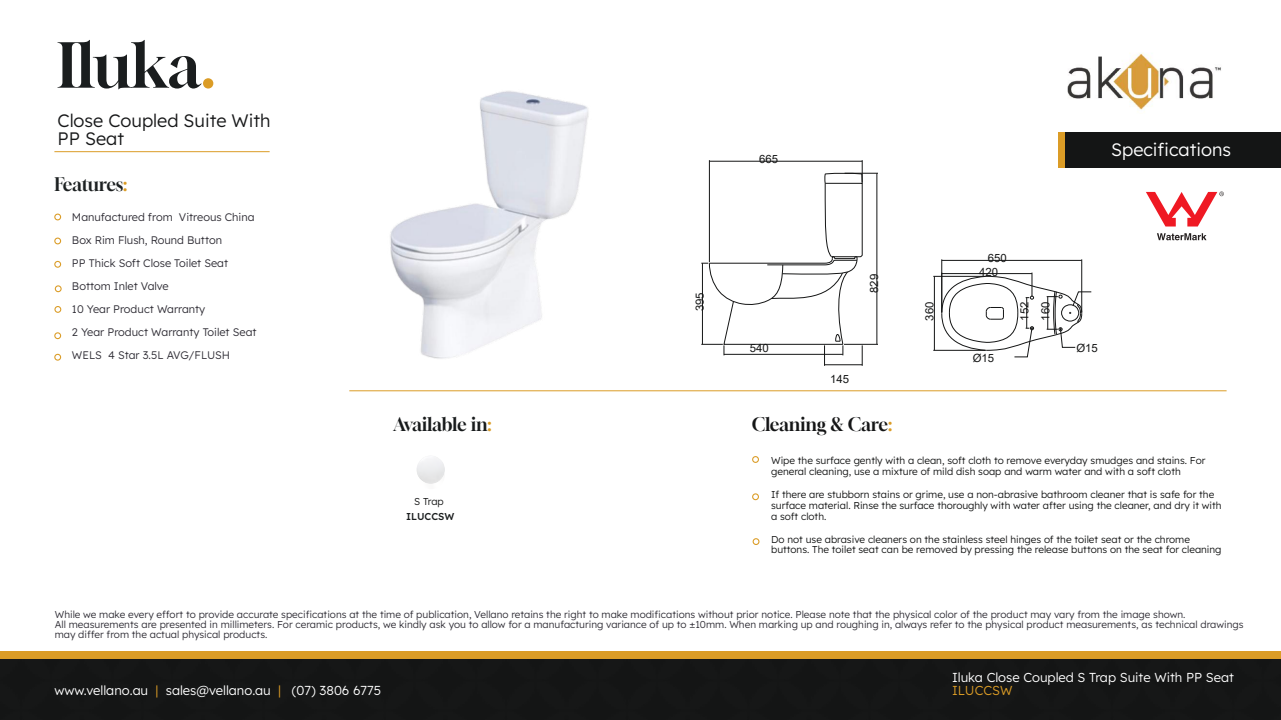
<style>
.page{position:relative;width:1281px;height:720px;background:#fff}
.page>*{position:absolute;margin:0;border:0;box-sizing:border-box;transform-origin:0 0}
.t1{font:60.6px "Gloock";letter-spacing:-.005em;color:#1a1d1e}
.t2{font:300 18px/18px "Lexend";color:#171819}
.t3{font:18px "Gloock";letter-spacing:-.01em;color:#151617}
.t4{font:300 18px "Lexend";color:#fff}
.t5{font:18px "Gloock";letter-spacing:-.01em;color:#181b1c}
.t6{font:18px "Gloock";letter-spacing:-.035em;color:#1d2122}
.t7{font:300 13px "Lexend";color:#fff}
.t8{font:300 13px "Lexend";color:#db9c26}
.t9{font:11.4px/21px "Arial";color:#141515}
.t10{font:300 11px/23px "Lexend";color:#302e36}
.t11{font:300 10px/11px "Lexend";color:#141515}
.t12{font:300 10px/10px "Lexend";color:#302e36}
.t13{font:500 10px "Lexend";color:#1a1d1e}
.s1{color:#db9c26}
</style>
<div class="page">
<div style="left:1057px;top:132px;width:223px;height:36px;background:#141515"></div>
<div style="left:1057px;top:132px;width:7px;height:36px;background:#db9c26"></div>
<div style="left:0;top:659px;width:1280px;height:61px;background:#151616"></div>
<div style="left:54px;top:214px;width:7px;height:6px;border:1px solid #db9c26;border-radius:50%"></div>
<div style="left:54px;top:238px;width:7px;height:6px;border:1px solid #db9c26;border-radius:50%"></div>
<div style="left:54px;top:261px;width:7px;height:7px;border:1px solid #db9c26;border-radius:50%"></div>
<div style="left:55px;top:285px;width:7px;height:7px;border:1px solid #db9c26;border-radius:50%"></div>
<div style="left:752px;top:456px;width:6px;height:7px;border:1px solid #db9c26;border-radius:50%"></div>
<div style="left:752px;top:493px;width:6px;height:7px;border:1px solid #db9c26;border-radius:50%"></div>
<div style="left:752px;top:538px;width:7px;height:7px;border:1px solid #db9c26;border-radius:50%"></div>
<div style="left:54px;top:306px;width:7px;height:7px;border:1px solid #db9c26;border-radius:50%"></div>
<div style="left:54px;top:332px;width:7px;height:7px;border:1px solid #db9c26;border-radius:50%"></div>
<div style="left:54px;top:354px;width:7px;height:7px;border:1px solid #db9c26;border-radius:50%"></div>
<hr style="left:54px;top:151px;width:215px;height:1px;background:#db9c26">
<img style="left:1067px;top:53px;width:154px;height:57px">
<hr style="left:349px;top:390px;width:877px;height:1px;background:#db9c26">
<div style="left:0;top:651px;width:1280px;height:8px;background:#db9c26"></div>
<img style="left:417px;top:457px;width:28px;height:27px">
<svg style="left:1157px;top:233px;width:49px;height:7px"></svg>
<svg style="left:1146px;top:192px;width:77px;height:35px"></svg>
<img style="left:390px;top:91px;width:199px;height:268px">
<hr style="left:844px;top:173px;width:33px;height:1px;background:#141515">
<hr style="left:843px;top:344px;width:34px;height:1px;background:#141515">
<hr style="left:876px;top:173px;width:1px;height:171px;background:#141515">
<svg style="left:701px;top:160px;width:161px;height:206px"></svg>
<hr style="left:824px;top:364px;width:38px;height:1px;background:#141515">
<hr style="left:933px;top:350px;width:52px;height:1px;background:#141515">
<hr style="left:933px;top:276px;width:1px;height:74px;background:#141515">
<svg style="left:934px;top:273px;width:157px;height:85px"></svg>
<hr style="left:1026px;top:298px;width:1px;height:30px;background:#141515">
<hr style="left:941px;top:259px;width:1px;height:53px;background:#141515">
<hr style="left:1081px;top:259px;width:1px;height:53px;background:#141515">
<hr style="left:941px;top:260px;width:140px;height:1px;background:#141515">
<h1 class="t1" style="left:58px;top:29px;width:160px">Iluka<span class="s1">.</span></h1>
<h2 class="t2" style="left:58px;top:111px;width:214px">Close Coupled Suite With<br>PP Seat</h2>
<h2 class="t6" style="left:54px;top:173px;width:74px">Features<span class="s1">:</span></h2>
<p class="t10" style="left:72px;top:205px;width:186px">Manufactured from Vitreous China<br>Box Rim Flush, Round Button<br>PP Thick Soft Close Toilet Seat<br>Bottom Inlet Valve<br>10 Year Product Warranty<br>2 Year Product Warranty Toilet Seat<br>WELS 4 Star 3.5L AVG/FLUSH</p>
<p class="t9" style="left:759px;top:150px;width:20px">665</p>
<h2 class="t4" style="left:1110px;top:138px;width:121px">Specifications</h2>
<p class="t9" style="left:690px;top:311px;width:20px;rotate:-90deg">395</p>
<p class="t9" style="left:749px;top:339px;width:20px">540</p>
<p class="t9" style="left:864px;top:293px;width:20px;rotate:-90deg">829</p>
<p class="t9" style="left:830px;top:369px;width:20px">145</p>
<h2 class="t5" style="left:393px;top:413px;width:100px">Available in<span class="s1">:</span></h2>
<h2 class="t3" style="left:751px;top:414px;width:142px">Cleaning &amp; Care<span class="s1">:</span></h2>
<p class="t9" style="left:987px;top:249px;width:20px">650</p>
<p class="t9" style="left:979px;top:262px;width:20px">420</p>
<p class="t9" style="left:919px;top:321px;width:20px;rotate:-90deg">360</p>
<p class="t9" style="left:1014px;top:321px;width:21px;rotate:-90deg">152<br>160</p>
<p class="t9" style="left:972px;top:349px;width:23px">Ø15</p>
<p class="t9" style="left:1076px;top:339px;width:23px">Ø15</p>
<p class="t11" style="left:414px;top:496px;width:31px">S Trap</p>
<p class="t13" style="left:406px;top:510px;width:50px">ILUCCSW</p>
<p class="t11" style="left:771px;top:455px;width:436px">Wipe the surface gently with a clean, soft cloth to remove everyday smudges and stains. For general cleaning, use a mixture of mild dish soap and warm water and with a soft cloth</p>
<p class="t11" style="left:771px;top:489px;width:452px">If there are stubborn stains or grime, use a non-abrasive bathroom cleaner that is safe for the surface material. Rinse the surface thoroughly with water after using the cleaner, and dry it with a soft cloth.</p>
<p class="t11" style="left:771px;top:534px;width:452px;line-height:10px">Do not use abrasive cleaners on the stainless steel hinges of the toilet seat or the chrome buttons. The toilet seat can be removed by pressing the release buttons on the seat for cleaning</p>
<p class="t12" style="left:55px;top:610px;width:1189px">While we make every effort to provide accurate specifications at the time of publication, Vellano retains the right to make modifications without prior notice. Please note that the physical color of the product may vary from the image shown.<br>All measurements are presented in millimeters. For ceramic products, we kindly ask you to allow for a manufacturing variance of up to ±10mm. When marking up and roughing in, always refer to the physical product measurements, as technical drawings may differ from the actual physical products.</p>
<h3 class="t7" style="left:54px;top:682px;width:328px">www.vellano.au <span class="s1">|</span> sales@vellano.au <span class="s1">|</span> (07) 3806 6775</h3>
<h3 class="t7" style="left:951px;top:669px;width:283px">Iluka Close Coupled S Trap Suite With PP Seat</h3>
<h3 class="t8" style="left:951px;top:682px;width:62px">ILUCCSW</h3>
</div>
